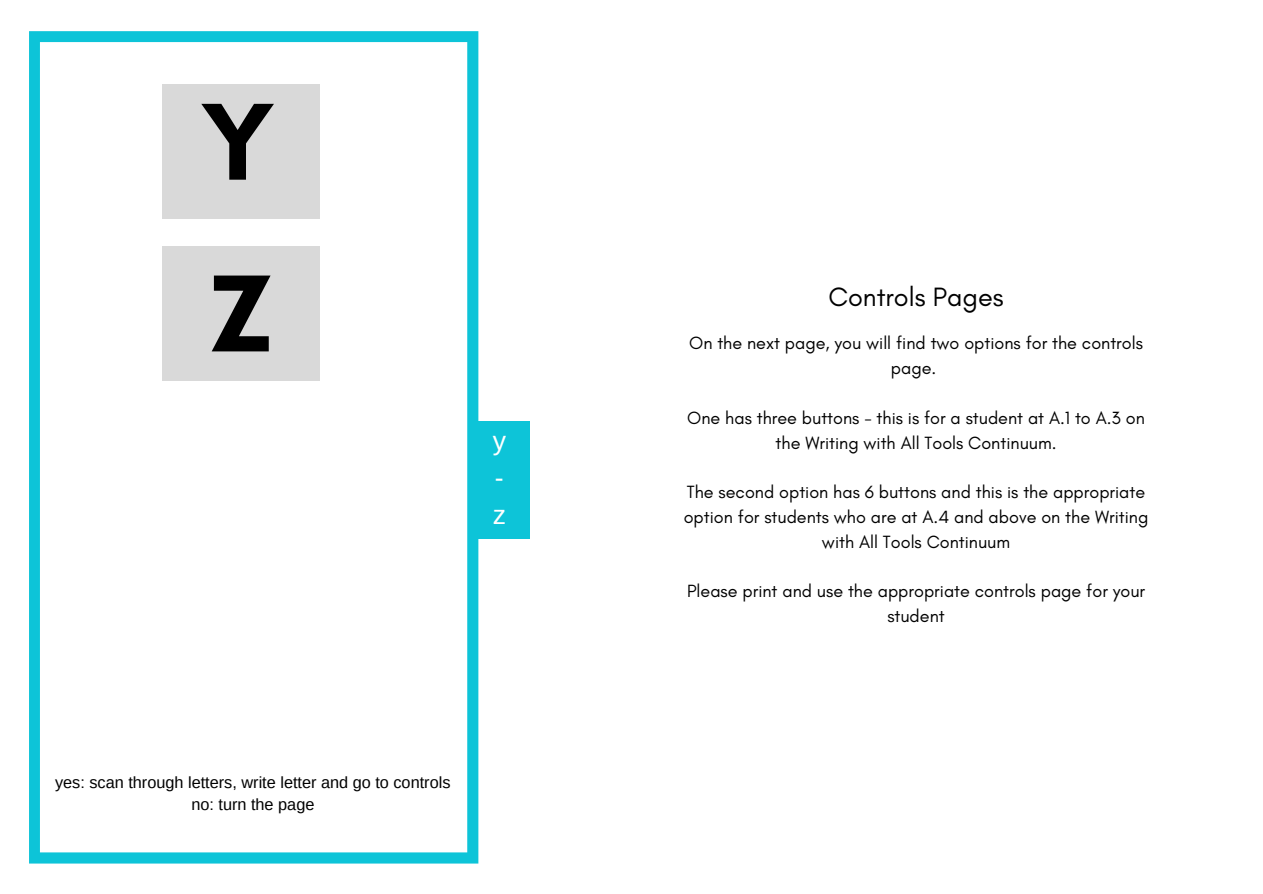
<style>
.page{position:relative;width:1263px;height:894px;background:#fff}
.page>*{position:absolute;margin:0;border:0;box-sizing:border-box;transform-origin:0 0}
.t1{font:700 111.45px "Glacial Indifference";color:#000}
.t2{font:27px "Glacial Indifference";color:#000}
.t3{font:26.55px "Arimo";color:#fff}
.t4{font:18px/24.8px "Glacial Indifference";color:#000;text-align:center}
.t5{font:16.35px "Arimo";color:#000}
</style>
<div class="page">
<svg style="left:29px;top:31px;width:449px;height:832px"></svg>
<div style="left:163px;top:84px;width:157px;height:134px;background:#d9d9d9"></div>
<div style="left:163px;top:246px;width:157px;height:134px;background:#d9d9d9"></div>
<div style="left:475px;top:421px;width:55px;height:117px;background:#0dc4d8"></div>
<p class="t1" style="left:200px;top:74px;width:76px">Y</p>
<p class="t1" style="left:209px;top:245px;width:65px">Z</p>
<p class="t3" style="left:493px;top:426px;width:15px">y</p>
<p class="t3" style="left:495px;top:463px;width:10px">-</p>
<p class="t3" style="left:493px;top:499px;width:15px">z</p>
<p class="t5" style="left:55px;top:772px;width:397px">yes: scan through letters, write letter and go to controls</p>
<p class="t5" style="left:191px;top:795px;width:125px">no: turn the page</p>
<p class="t2" style="left:828px;top:280px;width:177px">Controls Pages</p>
<p class="t4" style="left:689px;top:331px;width:455px">On the next page, you will find two options for the controls page.</p>
<p class="t4" style="left:687px;top:405px;width:459px">One has three buttons - this is for a student at A.1 to A.3 on the Writing with All Tools Continuum.</p>
<p class="t4" style="left:684px;top:479px;width:466px">The second option has 6 buttons and this is the appropriate option for students who are at A.4 and above on the Writing with All Tools Continuum</p>
<p class="t4" style="left:687px;top:578px;width:460px">Please print and use the appropriate controls page for your student</p>
</div>
